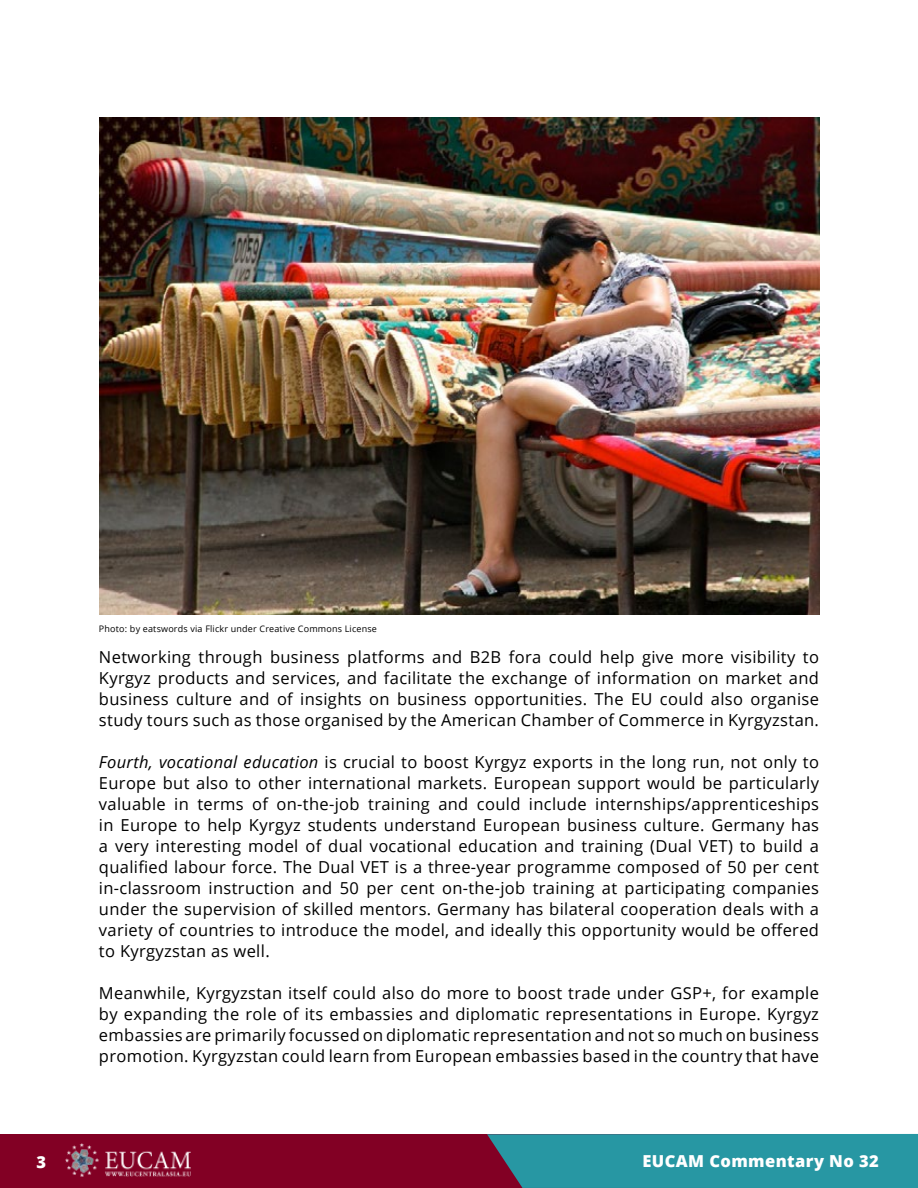
<style>
.page{position:relative;width:918px;height:1188px;background:#fff}
.page>*{position:absolute;margin:0;border:0;box-sizing:border-box;transform-origin:0 0}
.t1{font:16.5px/21px "Open Sans";letter-spacing:.02em;color:#000;text-align:justify}
.t2{font:800 16.5px "Open Sans";letter-spacing:.025em;color:#fff}
.t3{font:9px "Open Sans";letter-spacing:.02em;color:#000}
.s1{font-style:italic}
</style>
<div class="page">
<div style="left:0;top:1134px;width:918px;height:54px;background:#820024"></div>
<div style="left:487px;top:1134px;width:431px;height:54px;background:#2797a3"></div>
<img style="left:66px;top:1144px;width:124px;height:32px">
<img style="left:99px;top:117px;width:720px;height:498px">
<p class="t3" style="left:99px;top:623px;width:280px">Photo: by eatswords via Flickr under Creative Commons License</p>
<p class="t1" style="left:99px;top:646px;width:722px">Networking through business platforms and B2B fora could help give more visibility to Kyrgyz products and services, and facilitate the exchange of information on market and business culture and of insights on business opportunities. The EU could also organise study tours such as those organised by the American Chamber of Commerce in Kyrgyzstan.</p>
<p class="t1" style="left:99px;top:751px;width:722px"><span class="s1">Fourth, vocational education</span> is crucial to boost Kyrgyz exports in the long run, not only to Europe but also to other international markets. European support would be particularly valuable in terms of on-the-job training and could include internships/apprenticeships in Europe to help Kyrgyz students understand European business culture. Germany has a very interesting model of dual vocational education and training (Dual VET) to build a qualified labour force. The Dual VET is a three-year programme composed of 50 per cent in-classroom instruction and 50 per cent on-the-job training at participating companies under the supervision of skilled mentors. Germany has bilateral cooperation deals with a variety of countries to introduce the model, and ideally this opportunity would be offered to Kyrgyzstan as well.</p>
<p class="t1" style="left:99px;top:982px;width:722px">Meanwhile, Kyrgyzstan itself could also do more to boost trade under GSP+, for example by expanding the role of its embassies and diplomatic representations in Europe. Kyrgyz embassies are primarily focussed on diplomatic representation and not so much on business promotion. Kyrgyzstan could learn from European embassies based in the country that have</p>
<p class="t2" style="left:37px;top:1149px;width:11px">3</p>
<p class="t2" style="left:642px;top:1148px;width:238px">EUCAM Commentary No 32</p>
</div>
